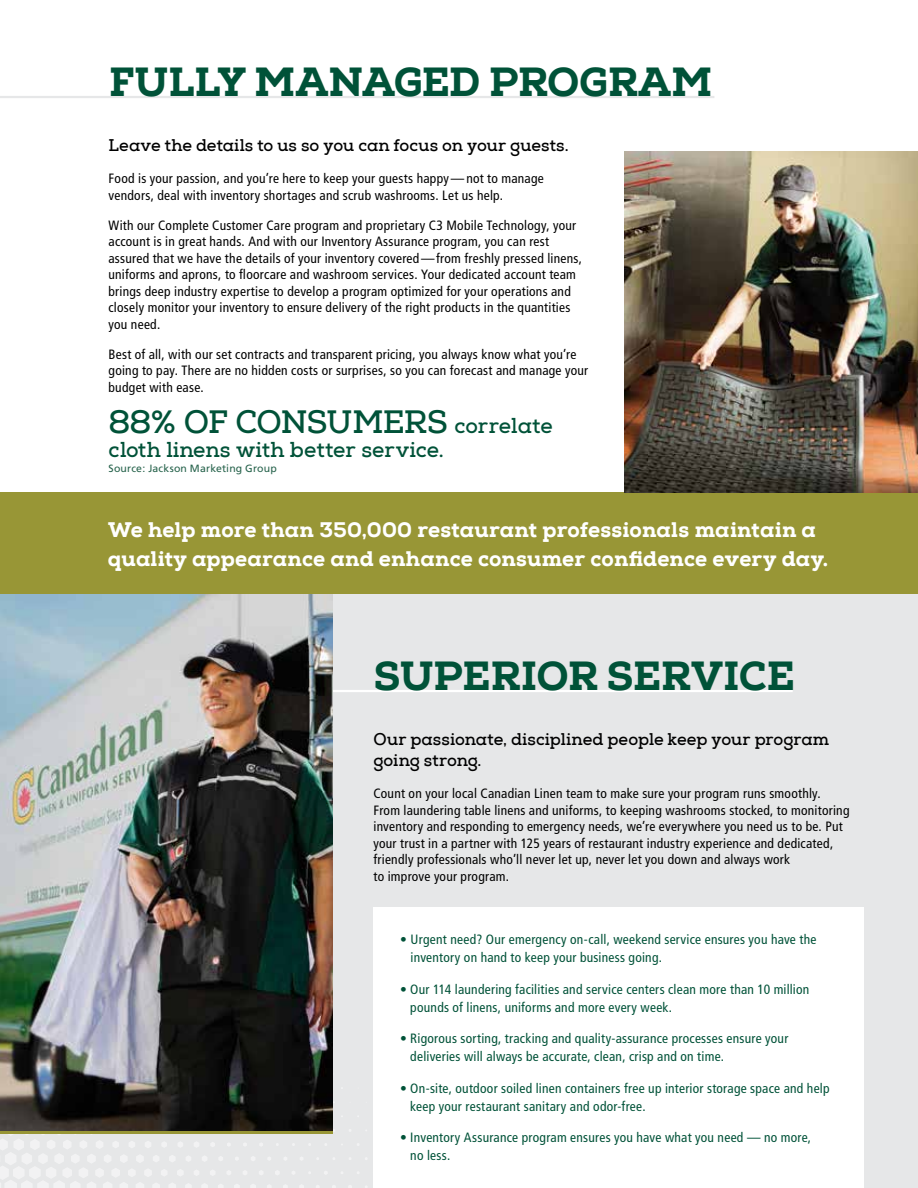
<style>
.page{position:relative;width:918px;height:1188px;background:#fff}
.page>*{position:absolute;margin:0;border:0;box-sizing:border-box;transform-origin:0 0}
.t1{font:800 40.5px "Nexa Slab";letter-spacing:-.02em;color:#005238}
.t2{font:700 31.5px "Nexa Slab";letter-spacing:-.03em;color:#005238}
.t3{font:800 21px/28.5px "Nexa Slab";letter-spacing:.005em;color:#fff}
.t4{font:700 21px "Nexa Slab";color:#005238}
.t5{font:700 16.5px/21px "Nexa Slab";color:#000}
.t6{font:condensed 13.5px/16.5px "Frutiger";letter-spacing:.02em;color:#000}
.t7{font:condensed 13.5px/18px "Frutiger";letter-spacing:.02em;color:#005238}
.t8{font:condensed 13.5px/16.5px "Frutiger LT Std";letter-spacing:.015em;color:#000}
.t9{font:10.5px "Frutiger";letter-spacing:.015em;color:#27634c}
.s1{font-family:"Frutiger"}
.s2{font-size:21px}
.s3{font-weight:700}
</style>
<div class="page">
<div style="left:0;top:594px;width:918px;height:594px;background:#e6e7e8"></div>
<svg style="left:0;top:1102px;width:367px;height:86px"></svg>
<hr style="left:0;top:96px;width:714px;height:2px;background:#e6e7e8">
<hr style="left:0;top:690px;width:793px;height:2px;background:#fff">
<img style="left:0;top:594px;width:333px;height:537px">
<hr style="left:0;top:1131px;width:333px;height:3px;background:#989636">
<div style="left:0;top:492px;width:918px;height:102px;background:#989636"></div>
<img style="left:624px;top:151px;width:294px;height:342px">
<div style="left:373px;top:907px;width:491px;height:281px;background:#fff"></div>
<h1 class="t1" style="left:109px;top:56px;width:605px">FULLY MANAGED PROGRAM</h1>
<p class="t5" style="left:109px;top:135px;width:462px">Leave the details to us so you can focus on your guests.</p>
<p class="t6" style="left:109px;top:170px;width:437px">Food is your passion, and you’re here to keep your guests happy — not to manage vendors, deal with inventory shortages and scrub washrooms. Let us help.</p>
<p class="t8" style="left:109px;top:217px;width:475px">With our Complete Customer Care program and proprietary C3 Mobile Technology, your account is in great hands. And with our Inventory Assurance program, you can rest assured that we have the details of your inventory covered<span class="s1">—from freshly pressed linens,</span></p>
<p class="t6" style="left:109px;top:266px;width:469px">uniforms and aprons, to floorcare and washroom services. Your dedicated account team brings deep industry expertise to develop a program optimized for your operations and closely monitor your inventory to ensure delivery of the right products in the quantities you need.</p>
<p class="t6" style="left:109px;top:346px;width:481px">Best of all, with our set contracts and transparent pricing, you always know what you’re going to pay. There are no hidden costs or surprises, so you can forecast and manage your budget with ease.</p>
<h2 class="t2" style="left:109px;top:403px;width:446px">88% OF CONSUMERS <span class="s2">correlate</span></h2>
<h3 class="t4" style="left:109px;top:437px;width:337px">cloth linens with better service.</h3>
<p class="t9" style="left:109px;top:462px;width:170px">Source: Jackson Marketing Group</p>
<h3 class="t3" style="left:108px;top:516px;width:722px">We help more than 350,000 restaurant professionals maintain a quality appearance and enhance consumer confidence every day.</h3>
<h1 class="t1" style="left:374px;top:650px;width:423px">SUPERIOR SERVICE</h1>
<p class="t5" style="left:374px;top:729px;width:457px">Our passionate, disciplined people keep your program going strong.</p>
<p class="t6" style="left:374px;top:785px;width:478px">Count on your local Canadian Linen team to make sure your program runs smoothly.<br>From laundering table linens and uniforms, to keeping washrooms stocked, to monitoring inventory and responding to emergency needs, we’re everywhere you need us to be. Put your trust in a partner with 125 years of restaurant industry experience and dedicated, friendly professionals who’ll never let up, never let you down and always work<br>to improve your program.</p>
<p class="t7" style="left:411px;top:931px;width:407px;text-indent:-11px"><span class="s3">•</span> Urgent need? Our emergency on-call, weekend service ensures you have the inventory on hand to keep your business going.</p>
<p class="t7" style="left:410px;top:980px;width:401px;text-indent:-10px">• Our 114 laundering facilities and service centers clean more than 10 million pounds of linens, uniforms and more every week.</p>
<p class="t7" style="left:410px;top:1030px;width:380px;text-indent:-10px">• Rigorous sorting, tracking and quality-assurance processes ensure your deliveries will always be accurate, clean, crisp and on time.</p>
<p class="t7" style="left:410px;top:1079px;width:421px;text-indent:-10px">• On-site, outdoor soiled linen containers free up interior storage space and help keep your restaurant sanitary and odor-free.</p>
<p class="t7" style="left:410px;top:1129px;width:402px;text-indent:-10px">• Inventory Assurance program ensures you have what you need — no more, no less.</p>
</div>
